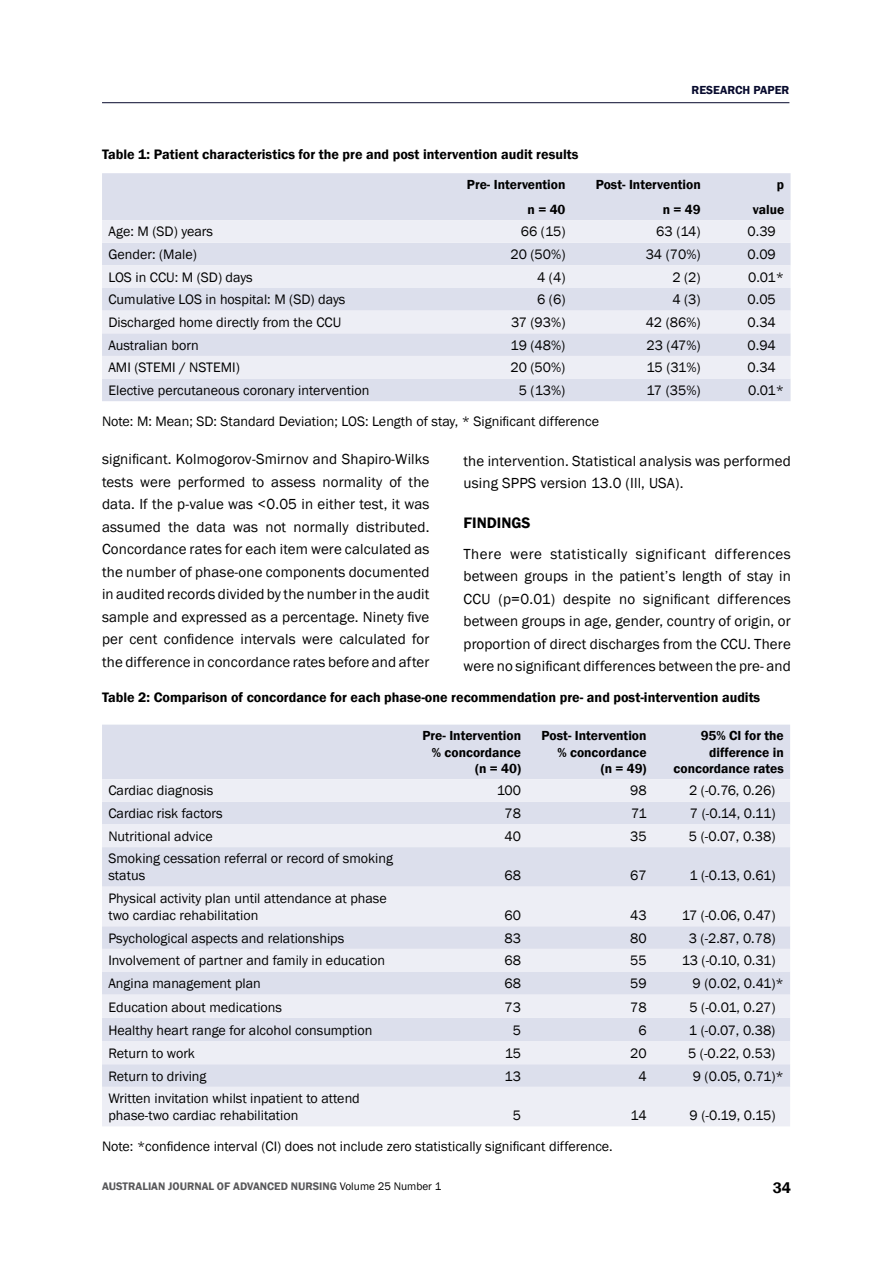
<style>
.page{position:relative;width:893px;height:1263px;background:#fff}
.page>*{position:absolute;margin:0;border:0;box-sizing:border-box;transform-origin:0 0}
.t1{font:600 15.6px "Franklin Gothic";color:#000}
.t2{font:15px/22.5px "Franklin Gothic";letter-spacing:.01em;color:#000;text-align:justify}
.t3{font:14.1px/17px "Franklin Gothic";color:#000}
.t4{font:600 14.1px "Franklin Gothic";color:#000}
.t5{font:600 13.5px/16.2px "Franklin Gothic";color:#000;text-align:right}
.t6{font:600 12px "Franklin Gothic";color:#070a2d}
.t7{font:600 11.25px "Franklin Gothic";color:#58585a}
.s1{font-weight:400;color:#000}
</style>
<div class="page">
<div style="left:102px;top:173px;width:689px;height:228px;background:#dcdfec"></div>
<svg style="left:102px;top:220px;width:689px;height:159px;background:#e5e7f1"></svg>
<hr style="left:102px;top:102px;width:687px;height:1px;background:#070a2d">
<div style="left:102px;top:725px;width:688px;height:54px;background:#dcdfec"></div>
<svg style="left:102px;top:779px;width:688px;height:347px;background:#e5e7f1"></svg>
<p class="t6" style="left:691px;top:83px;width:99px">RESEARCH PAPER</p>
<p class="t4" style="left:102px;top:145px;width:478px">Table 1: Patient characteristics for the pre and post intervention audit results</p>
<p class="t5" style="left:467px;top:172px;width:100px;line-height:24.8px">Pre‑ Intervention n = 40</p>
<p class="t5" style="left:663px;top:172px;width:39px;line-height:24.8px;text-align:left;text-indent:-67px">Post‑ Intervention n = 49</p>
<p class="t5" style="left:753px;top:172px;width:33px;line-height:24.8px">p value</p>
<p class="t3" style="left:108px;top:223px;width:106px">Age: M (SD) years</p>
<p class="t3" style="left:521px;top:223px;width:46px">66 (15)</p>
<p class="t3" style="left:656px;top:223px;width:46px">63 (14)</p>
<p class="t3" style="left:748px;top:223px;width:30px">0.39</p>
<p class="t3" style="left:108px;top:246px;width:90px">Gender: (Male)</p>
<p class="t3" style="left:510px;top:246px;width:56px">20 (50%)</p>
<p class="t3" style="left:646px;top:246px;width:56px">34 (70%)</p>
<p class="t3" style="left:748px;top:246px;width:30px">0.09</p>
<p class="t3" style="left:108px;top:269px;width:146px">LOS in CCU: M (SD) days</p>
<p class="t3" style="left:537px;top:269px;width:30px">4 (4)</p>
<p class="t3" style="left:672px;top:269px;width:30px">2 (2)</p>
<p class="t3" style="left:748px;top:269px;width:38px">0.01*</p>
<p class="t3" style="left:108px;top:291px;width:238px">Cumulative LOS in hospital: M (SD) days</p>
<p class="t3" style="left:537px;top:291px;width:30px">6 (6)</p>
<p class="t3" style="left:672px;top:291px;width:30px">4 (3)</p>
<p class="t3" style="left:748px;top:291px;width:30px">0.05</p>
<p class="t3" style="left:108px;top:314px;width:234px">Discharged home directly from the CCU</p>
<p class="t3" style="left:511px;top:314px;width:56px">37 (93%)</p>
<p class="t3" style="left:646px;top:314px;width:56px">42 (86%)</p>
<p class="t3" style="left:748px;top:314px;width:30px">0.34</p>
<p class="t3" style="left:108px;top:337px;width:92px">Australian born</p>
<p class="t3" style="left:511px;top:337px;width:56px">19 (48%)</p>
<p class="t3" style="left:647px;top:337px;width:56px">23 (47%)</p>
<p class="t3" style="left:748px;top:337px;width:30px">0.94</p>
<p class="t3" style="left:108px;top:359px;width:133px">AMI (STEMI / NSTEMI)</p>
<p class="t3" style="left:510px;top:359px;width:56px">20 (50%)</p>
<p class="t3" style="left:646px;top:359px;width:56px">15 (31%)</p>
<p class="t3" style="left:747px;top:359px;width:30px">0.34</p>
<p class="t3" style="left:108px;top:382px;width:262px">Elective percutaneous coronary intervention</p>
<p class="t3" style="left:519px;top:382px;width:48px">5 (13%)</p>
<p class="t3" style="left:647px;top:382px;width:56px">17 (35%)</p>
<p class="t3" style="left:748px;top:382px;width:38px">0.01*</p>
<p class="t3" style="left:102px;top:413px;width:499px">Note: M: Mean; SD: Standard Deviation; LOS: Length of stay, * Significant difference</p>
<p class="t2" style="left:102px;top:448px;width:329px">significant. Kolmogorov‑Smirnov and Shapiro‑Wilks tests were performed to assess normality of the data. If the p‑value was &lt;0.05 in either test, it was assumed the data was not normally distributed.<br>Concordance rates for each item were calculated as the number of phase‑one components documented in audited records divided by the number in the audit sample and expressed as a percentage. Ninety five per cent confidence intervals were calculated for the difference in concordance rates before and after</p>
<p class="t2" style="left:463px;top:450px;width:329px">the intervention. Statistical analysis was performed using SPPS version 13.0 (Ill, USA).</p>
<p class="t1" style="left:463px;top:513px;width:69px">FINDINGS</p>
<p class="t2" style="left:463px;top:543px;width:329px">There were statistically significant differences between groups in the patient’s length of stay in CCU (p=0.01) despite no significant differences between groups in age, gender, country of origin, or proportion of direct discharges from the CCU. There were no significant differences between the pre‑ and</p>
<p class="t4" style="left:102px;top:688px;width:660px">Table 2: Comparison of concordance for each phase‑one recommendation pre‑ and post‑intervention audits</p>
<p class="t5" style="left:422px;top:728px;width:100px">Pre‑ Intervention % concordance (n = 40)</p>
<p class="t5" style="left:542px;top:728px;width:107px">Post‑ Intervention % concordance<br>(n = 49)</p>
<p class="t5" style="left:674px;top:728px;width:112px">95% CI for the difference in concordance rates</p>
<p class="t3" style="left:108px;top:783px;width:106px">Cardiac diagnosis</p>
<p class="t3" style="left:497px;top:783px;width:26px">100</p>
<p class="t3" style="left:630px;top:783px;width:18px">98</p>
<p class="t3" style="left:689px;top:783px;width:88px">2 (‑0.76, 0.26)</p>
<p class="t3" style="left:108px;top:805px;width:116px">Cardiac risk factors</p>
<p class="t3" style="left:504px;top:805px;width:18px">78</p>
<p class="t3" style="left:631px;top:805px;width:17px">71</p>
<p class="t3" style="left:690px;top:805px;width:87px">7 (‑0.14, 0.11)</p>
<p class="t3" style="left:108px;top:828px;width:106px">Nutritional advice</p>
<p class="t3" style="left:504px;top:828px;width:18px">40</p>
<p class="t3" style="left:630px;top:828px;width:18px">35</p>
<p class="t3" style="left:689px;top:828px;width:88px">5 (‑0.07, 0.38)</p>
<p class="t3" style="left:108px;top:850px;width:286px">Smoking cessation referral or record of smoking status</p>
<p class="t3" style="left:504px;top:867px;width:18px">68</p>
<p class="t3" style="left:630px;top:867px;width:18px">67</p>
<p class="t3" style="left:689px;top:867px;width:88px">1 (‑0.13, 0.61)</p>
<p class="t3" style="left:108px;top:890px;width:280px">Physical activity plan until attendance at phase two cardiac rehabilitation</p>
<p class="t3" style="left:504px;top:907px;width:18px">60</p>
<p class="t3" style="left:630px;top:907px;width:18px">43</p>
<p class="t3" style="left:682px;top:907px;width:95px">17 (‑0.06, 0.47)</p>
<p class="t3" style="left:108px;top:930px;width:237px">Psychological aspects and relationships</p>
<p class="t3" style="left:504px;top:930px;width:18px">83</p>
<p class="t3" style="left:630px;top:930px;width:18px">80</p>
<p class="t3" style="left:689px;top:930px;width:88px">3 (‑2.87, 0.78)</p>
<p class="t3" style="left:108px;top:952px;width:278px">Involvement of partner and family in education</p>
<p class="t3" style="left:504px;top:952px;width:18px">68</p>
<p class="t3" style="left:630px;top:952px;width:18px">55</p>
<p class="t3" style="left:682px;top:952px;width:95px">13 (‑0.10, 0.31)</p>
<p class="t3" style="left:108px;top:975px;width:154px">Angina management plan</p>
<p class="t3" style="left:504px;top:975px;width:18px">68</p>
<p class="t3" style="left:630px;top:975px;width:18px">59</p>
<p class="t3" style="left:693px;top:975px;width:93px">9 (0.02, 0.41)*</p>
<p class="t3" style="left:108px;top:999px;width:175px">Education about medications</p>
<p class="t3" style="left:504px;top:999px;width:18px">73</p>
<p class="t3" style="left:630px;top:999px;width:18px">78</p>
<p class="t3" style="left:689px;top:999px;width:88px">5 (‑0.01, 0.27)</p>
<p class="t3" style="left:108px;top:1022px;width:265px">Healthy heart range for alcohol consumption</p>
<p class="t3" style="left:513px;top:1022px;width:10px">5</p>
<p class="t3" style="left:638px;top:1022px;width:10px">6</p>
<p class="t3" style="left:689px;top:1022px;width:88px">1 (‑0.07, 0.38)</p>
<p class="t3" style="left:108px;top:1045px;width:88px">Return to work</p>
<p class="t3" style="left:505px;top:1045px;width:18px">15</p>
<p class="t3" style="left:630px;top:1045px;width:18px">20</p>
<p class="t3" style="left:688px;top:1045px;width:89px">5 (‑0.22, 0.53)</p>
<p class="t3" style="left:108px;top:1068px;width:100px">Return to driving</p>
<p class="t3" style="left:505px;top:1068px;width:18px">13</p>
<p class="t3" style="left:638px;top:1068px;width:10px">4</p>
<p class="t3" style="left:693px;top:1068px;width:92px">9 (0.05, 0.71)*</p>
<p class="t3" style="left:108px;top:1090px;width:253px">Written invitation whilst inpatient to attend phase‑two cardiac rehabilitation</p>
<p class="t3" style="left:513px;top:1107px;width:10px">5</p>
<p class="t3" style="left:630px;top:1107px;width:18px">14</p>
<p class="t3" style="left:690px;top:1107px;width:87px">9 (‑0.19, 0.15)</p>
<p class="t3" style="left:102px;top:1138px;width:512px">Note: *confidence interval (CI) does not include zero statistically significant difference.</p>
<p class="t7" style="left:102px;top:1179px;width:341px">AUSTRALIAN JOURNAL OF ADVANCED NURSING <span class="s1">Volume 25 Number 1</span></p>
<p class="t1" style="left:773px;top:1178px;width:10px">34</p>
</div>
